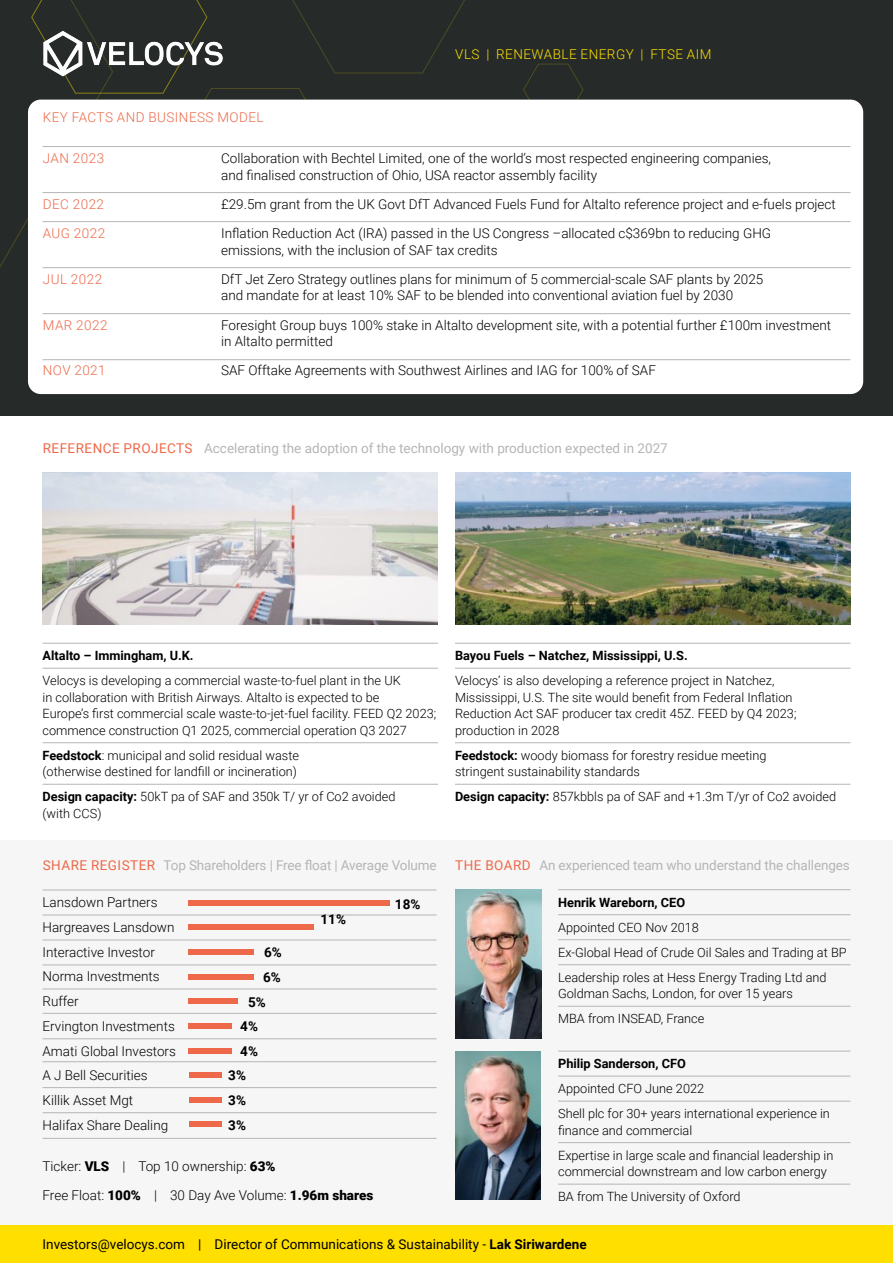
<style>
.page{position:relative;width:893px;height:1263px;background:#fff}
.page>*{position:absolute;margin:0;border:0;box-sizing:border-box;transform-origin:0 0}
.t1{font:300 13.5px/24.8px "Roboto";color:#000}
.t2{font:13.5px "Roboto";letter-spacing:-.01em;color:#b5b5b5}
.t3{font:13.5px "Roboto";color:#000}
.t4{font:300 13.5px/29.2px "Roboto";letter-spacing:.035em;color:#ed6949}
.t5{font:13.5px "Roboto";letter-spacing:.035em;color:#ed6949}
.t6{font:300 13.5px "Roboto";letter-spacing:.035em;color:#ffdf00}
.t7{font:700 13.5px "Roboto";color:#000}
.t8{font:300 12.75px/16.5px "Roboto";color:#000}
.t9{font:700 12.75px "Roboto";color:#000}
.s1{font-weight:700}
.s2{font-weight:900}
</style>
<div class="page">
<div style="left:0;top:840px;width:893px;height:386px;background:#f6f6f6"></div>
<div style="left:0;top:0;width:893px;height:415px;background:#262b2a"></div>
<svg style="left:523px;top:63px;width:61px;height:37px"></svg>
<svg style="left:0;top:0;width:483px;height:267px"></svg>
<div style="left:28px;top:100px;width:835px;height:294px;background:#fff;border-radius:13px"></div>
<img style="left:26px;top:13px;width:214px;height:81px">
<hr style="left:43px;top:643px;width:395px;height:1px;background:#b5b5b5">
<hr style="left:43px;top:668px;width:395px;height:1px;background:#b5b5b5">
<hr style="left:43px;top:742px;width:395px;height:1px;background:#b5b5b5">
<hr style="left:43px;top:784px;width:395px;height:1px;background:#b5b5b5">
<hr style="left:455px;top:643px;width:395px;height:1px;background:#b5b5b5">
<hr style="left:455px;top:668px;width:395px;height:1px;background:#b5b5b5">
<hr style="left:455px;top:742px;width:395px;height:1px;background:#b5b5b5">
<hr style="left:455px;top:784px;width:395px;height:1px;background:#b5b5b5">
<hr style="left:558px;top:889px;width:292px;height:1px;background:#b5b5b5">
<hr style="left:558px;top:914px;width:292px;height:1px;background:#b5b5b5">
<hr style="left:558px;top:939px;width:292px;height:1px;background:#b5b5b5">
<hr style="left:558px;top:964px;width:292px;height:1px;background:#b5b5b5">
<hr style="left:558px;top:1006px;width:292px;height:1px;background:#b5b5b5">
<hr style="left:558px;top:1051px;width:292px;height:1px;background:#b5b5b5">
<hr style="left:558px;top:1076px;width:292px;height:1px;background:#b5b5b5">
<hr style="left:558px;top:1101px;width:292px;height:1px;background:#b5b5b5">
<hr style="left:558px;top:1142px;width:292px;height:1px;background:#b5b5b5">
<hr style="left:558px;top:1184px;width:292px;height:1px;background:#b5b5b5">
<img style="left:43px;top:473px;width:395px;height:152px">
<img style="left:455px;top:473px;width:395px;height:152px">
<img style="left:455px;top:889px;width:86px;height:149px">
<img style="left:455px;top:1051px;width:86px;height:149px">
<div style="left:0;top:1226px;width:893px;height:37px;background:#ffdf00"></div>
<hr style="left:43px;top:146px;width:807px;height:1px;background:#b5b5b5">
<hr style="left:43px;top:192px;width:807px;height:1px;background:#b5b5b5">
<hr style="left:43px;top:221px;width:807px;height:1px;background:#b5b5b5">
<hr style="left:43px;top:267px;width:807px;height:1px;background:#b5b5b5">
<hr style="left:43px;top:313px;width:807px;height:1px;background:#b5b5b5">
<hr style="left:43px;top:940px;width:394px;height:1px;background:#b5b5b5">
<hr style="left:43px;top:965px;width:394px;height:1px;background:#b5b5b5">
<hr style="left:43px;top:989px;width:394px;height:1px;background:#b5b5b5">
<hr style="left:43px;top:1013px;width:394px;height:1px;background:#b5b5b5">
<hr style="left:43px;top:1038px;width:394px;height:1px;background:#b5b5b5">
<hr style="left:43px;top:1061px;width:394px;height:1px;background:#b5b5b5">
<hr style="left:43px;top:1087px;width:394px;height:1px;background:#b5b5b5">
<hr style="left:43px;top:1112px;width:394px;height:1px;background:#b5b5b5">
<hr style="left:43px;top:1138px;width:394px;height:1px;background:#b5b5b5">
<hr style="left:43px;top:915px;width:394px;height:1px;background:#b5b5b5">
<hr style="left:43px;top:890px;width:394px;height:1px;background:#b5b5b5">
<hr style="left:43px;top:359px;width:807px;height:1px;background:#b5b5b5">
<div style="left:189px;top:900px;width:201px;height:6px;background:#ed6949"></div>
<div style="left:189px;top:924px;width:125px;height:6px;background:#ed6949"></div>
<div style="left:189px;top:949px;width:65px;height:6px;background:#ed6949"></div>
<div style="left:189px;top:974px;width:65px;height:6px;background:#ed6949"></div>
<div style="left:189px;top:998px;width:49px;height:6px;background:#ed6949"></div>
<div style="left:189px;top:1024px;width:43px;height:5px;background:#ed6949"></div>
<div style="left:189px;top:1048px;width:43px;height:5px;background:#ed6949"></div>
<div style="left:189px;top:1072px;width:32px;height:6px;background:#ed6949"></div>
<div style="left:189px;top:1097px;width:32px;height:6px;background:#ed6949"></div>
<div style="left:189px;top:1121px;width:32px;height:6px;background:#ed6949"></div>
<p class="t4" style="left:43px;top:102px;width:222px">KEY FACTS AND BUSINESS MODEL</p>
<p class="t6" style="left:455px;top:44px;width:258px">VLS | RENEWABLE ENERGY | FTSE AIM</p>
<p class="t4" style="left:43px;top:143px;width:63px">JAN 2023</p>
<p class="t4" style="left:43px;top:189px;width:64px">DEC 2022<br>AUG 2022</p>
<p class="t4" style="left:43px;top:264px;width:61px">JUL 2022</p>
<p class="t4" style="left:43px;top:310px;width:66px">MAR 2022</p>
<p class="t4" style="left:43px;top:355px;width:64px">NOV 2021</p>
<p class="t1" style="left:221px;top:149px;width:551px;line-height:16.5px">Collaboration with Bechtel Limited, one of the world’s most respected engineering companies, and finalised construction of Ohio, USA reactor assembly facility</p>
<p class="t1" style="left:221px;top:189px;width:616px;line-height:29.2px">£29.5m grant from the UK Govt DfT Advanced Fuels Fund for Altalto reference project and e-fuels project<br>Inflation Reduction Act (IRA) passed in the US Congress –allocated c$369bn to reducing GHG</p>
<p class="t1" style="left:221px;top:235px;width:544px;line-height:29.2px">emissions, with the inclusion of SAF tax credits<br>DfT Jet Zero Strategy outlines plans for minimum of 5 commercial-scale SAF plants by 2025</p>
<p class="t1" style="left:221px;top:280px;width:611px;line-height:29.2px">and mandate for at least 10% SAF to be blended into conventional aviation fuel by 2030<br>Foresight Group buys 100% stake in Altalto development site, with a potential further £100m investment</p>
<p class="t1" style="left:221px;top:326px;width:436px;line-height:29.2px">in Altalto permitted<br>SAF Offtake Agreements with Southwest Airlines and IAG for 100% of SAF</p>
<p class="t5" style="left:43px;top:439px;width:151px">REFERENCE PROJECTS</p>
<p class="t2" style="left:204px;top:439px;width:465px">Accelerating the adoption of the technology with production expected in 2027</p>
<p class="t9" style="left:43px;top:647px;width:153px">Altalto – Immingham, U.K.</p>
<p class="t8" style="left:43px;top:672px;width:395px">Velocys is developing a commercial waste-to-fuel plant in the UK<br>in collaboration with British Airways. Altalto is expected to be<br>Europe’s first commercial scale waste-to-jet-fuel facility. FEED Q2 2023; commence construction Q1 2025, commercial operation Q3 2027</p>
<p class="t8" style="left:43px;top:747px;width:258px"><span class="s1">Feedstock</span>: municipal and solid residual waste (otherwise destined for landfill or incineration)</p>
<p class="t8" style="left:43px;top:788px;width:354px"><span class="s1">Design capacity:</span> 50kT pa of SAF and 350k T/ yr of Co2 avoided (with CCS)</p>
<p class="t9" style="left:455px;top:647px;width:234px">Bayou Fuels – Natchez, Mississippi, U.S.</p>
<p class="t8" style="left:455px;top:672px;width:343px">Velocys’ is also developing a reference project in Natchez, Mississippi, U.S. The site would benefit from Federal Inflation Reduction Act SAF producer tax credit 45Z. FEED by Q4 2023; production in 2028</p>
<p class="t8" style="left:455px;top:747px;width:313px"><span class="s1">Feedstock:</span> woody biomass for forestry residue meeting stringent sustainability standards</p>
<p class="t8" style="left:455px;top:788px;width:383px"><span class="s1">Design capacity:</span> 857kbbls pa of SAF and +1.3m T/yr of Co2 avoided</p>
<p class="t2" style="left:164px;top:856px;width:275px">Top Shareholders | Free float | Average Volume</p>
<p class="t2" style="left:539px;top:856px;width:312px">An experienced team who understand the challenges</p>
<p class="t5" style="left:43px;top:856px;width:114px">SHARE REGISTER</p>
<p class="t5" style="left:455px;top:856px;width:77px">THE BOARD</p>
<p class="t1" style="left:43px;top:890px;width:135px">Lansdown Partners<br>Hargreaves Lansdown<br>Interactive Investor<br>Norma Investments<br>Ruffer<br>Ervington Investments<br>Amati Global Investors<br>A J Bell Securities<br>Killik Asset Mgt<br>Halifax Share Dealing</p>
<p class="t7" style="left:264px;top:943px;width:19px">6%</p>
<p class="t7" style="left:263px;top:968px;width:19px">6%</p>
<p class="t7" style="left:248px;top:993px;width:19px">5%</p>
<p class="t7" style="left:240px;top:1017px;width:19px">4%</p>
<p class="t7" style="left:240px;top:1042px;width:19px">4%</p>
<p class="t7" style="left:228px;top:1066px;width:19px">3%</p>
<p class="t7" style="left:228px;top:1090px;width:19px">3%</p>
<p class="t7" style="left:228px;top:1116px;width:19px">3%</p>
<p class="t7" style="left:320px;top:910px;width:27px">11%</p>
<p class="t1" style="left:43px;top:1151px;width:332px;line-height:29.2px">Ticker: <span class="s2">VLS</span> | Top 10 ownership: <span class="s2">63%<br></span>Free Float: <span class="s2">100%</span> | 30 Day Ave Volume: <span class="s2">1.96m shares</span></p>
<p class="t7" style="left:395px;top:894px;width:27px">18%</p>
<p class="t9" style="left:558px;top:893px;width:129px">Henrik Wareborn, CEO</p>
<p class="t8" style="left:558px;top:914px;width:290px;line-height:25px">Appointed CEO Nov 2018<br>Ex-Global Head of Crude Oil Sales and Trading at BP<br>Leadership roles at Hess Energy Trading Ltd and</p>
<p class="t8" style="left:558px;top:981px;width:236px;line-height:25px">Goldman Sachs, London, for over 15 years<br>MBA from INSEAD, France</p>
<p class="t9" style="left:558px;top:1055px;width:129px">Philip Sanderson, CFO</p>
<p class="t8" style="left:558px;top:1076px;width:273px;line-height:25px">Appointed CFO June 2022<br>Shell plc for 30+ years international experience in</p>
<p class="t8" style="left:558px;top:1117px;width:277px;line-height:25px">finance and commercial<br>Expertise in large scale and financial leadership in</p>
<p class="t8" style="left:558px;top:1159px;width:270px;line-height:25px">commercial downstream and low carbon energy<br>BA from The University of Oxford</p>
<p class="t3" style="left:43px;top:1235px;width:546px">Investors@velocys.com | Director of Communications &amp; Sustainability - <span class="s1">Lak Siriwardene</span></p>
</div>
